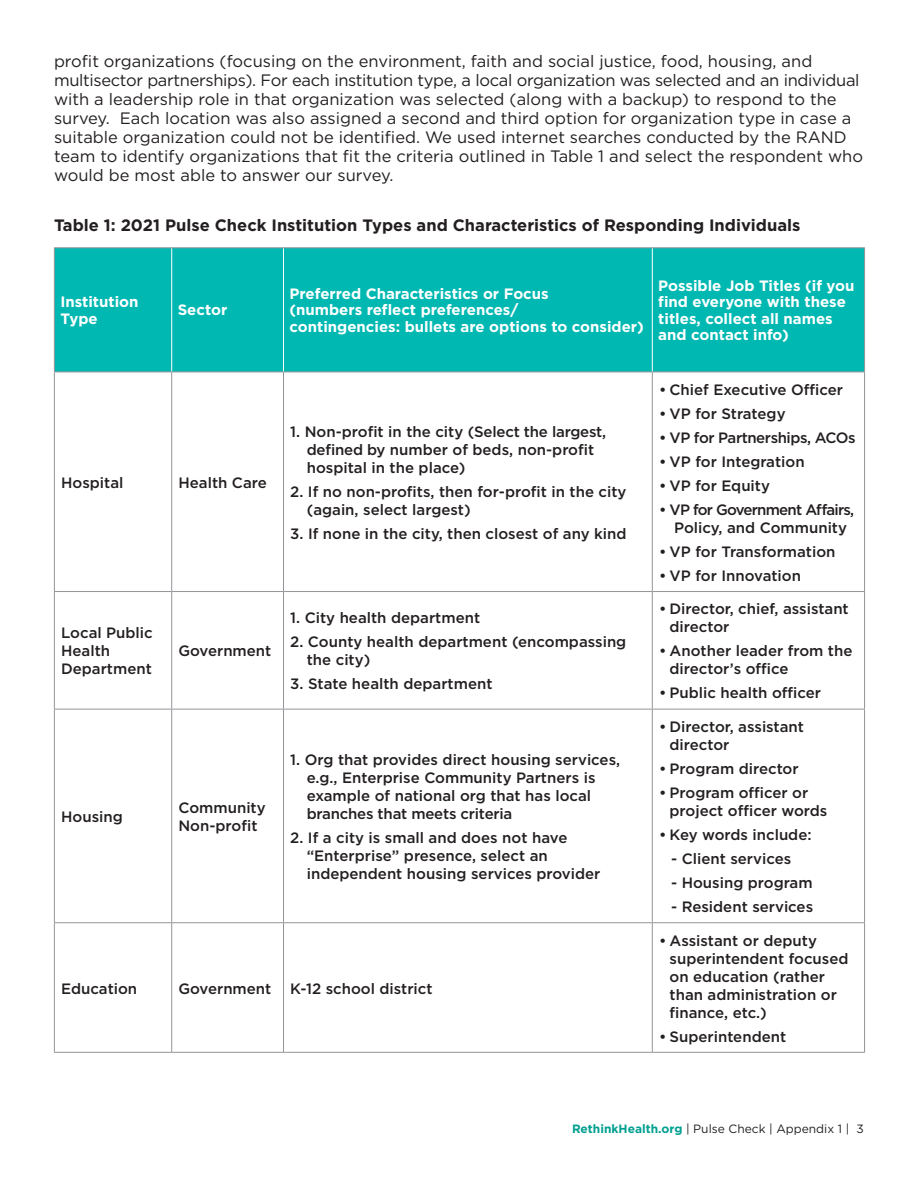
<style>
.page{position:relative;width:918px;height:1188px;background:#fff}
.page>*{position:absolute;margin:0;border:0;box-sizing:border-box;transform-origin:0 0}
.t1{font:16.5px/19px "Gotham";color:#231f20}
.t2{font:700 16.5px "Gotham";color:#231f20}
.Standard_Text{font:500 15px/18px "Gotham";color:#231f20}
.Header_Text{font:700 15px/16.5px "Gotham";color:#fff}
.Standard_Text-2{font:500 15px/18px "Gotham";letter-spacing:-.05em;color:#231f20;text-align:center}
.Standard_Text-3{font:500 15px "Gotham";letter-spacing:-.03em;color:#231f20}
.t3{font:12px "Gotham";color:#231f20}
.s1{font-weight:700;color:#009f90}
</style>
<div class="page">
<div style="left:55px;top:248px;width:809px;height:124px;background:#00b8b2"></div>
<hr style="left:171px;top:248px;width:1px;height:124px;background:#fff">
<hr style="left:283px;top:248px;width:1px;height:124px;background:#fff">
<hr style="left:652px;top:248px;width:1px;height:124px;background:#fff">
<hr style="left:171px;top:372px;width:1px;height:219px;background:#939598">
<hr style="left:283px;top:372px;width:1px;height:219px;background:#939598">
<hr style="left:652px;top:372px;width:1px;height:219px;background:#939598">
<hr style="left:54px;top:591px;width:118px;height:1px;background:#939598">
<hr style="left:172px;top:591px;width:112px;height:1px;background:#939598">
<hr style="left:171px;top:592px;width:1px;height:117px;background:#939598">
<hr style="left:284px;top:591px;width:368px;height:1px;background:#939598">
<hr style="left:283px;top:592px;width:1px;height:117px;background:#939598">
<hr style="left:652px;top:591px;width:213px;height:1px;background:#939598">
<hr style="left:652px;top:592px;width:1px;height:117px;background:#939598">
<hr style="left:54px;top:709px;width:118px;height:1px;background:#939598">
<hr style="left:172px;top:709px;width:112px;height:1px;background:#939598">
<hr style="left:171px;top:709px;width:1px;height:213px;background:#939598">
<hr style="left:284px;top:709px;width:368px;height:1px;background:#939598">
<hr style="left:283px;top:709px;width:1px;height:213px;background:#939598">
<hr style="left:652px;top:709px;width:213px;height:1px;background:#939598">
<hr style="left:652px;top:709px;width:1px;height:213px;background:#939598">
<hr style="left:54px;top:922px;width:118px;height:1px;background:#939598">
<hr style="left:172px;top:922px;width:112px;height:1px;background:#939598">
<hr style="left:171px;top:923px;width:1px;height:129px;background:#939598">
<hr style="left:284px;top:922px;width:368px;height:1px;background:#939598">
<hr style="left:283px;top:923px;width:1px;height:129px;background:#939598">
<hr style="left:652px;top:922px;width:213px;height:1px;background:#939598">
<hr style="left:652px;top:923px;width:1px;height:129px;background:#939598">
<hr style="left:54px;top:1052px;width:118px;height:1px;background:#939598">
<hr style="left:172px;top:1052px;width:112px;height:1px;background:#939598">
<hr style="left:284px;top:1052px;width:368px;height:1px;background:#939598">
<hr style="left:652px;top:1052px;width:213px;height:1px;background:#939598">
<hr style="left:54px;top:247px;width:118px;height:1px;background:#939598">
<hr style="left:54px;top:248px;width:1px;height:124px;background:#939598">
<hr style="left:172px;top:247px;width:112px;height:1px;background:#939598">
<hr style="left:284px;top:247px;width:368px;height:1px;background:#939598">
<hr style="left:652px;top:247px;width:213px;height:1px;background:#939598">
<hr style="left:864px;top:248px;width:1px;height:124px;background:#939598">
<hr style="left:54px;top:372px;width:118px;height:1px;background:#939598">
<hr style="left:54px;top:372px;width:1px;height:219px;background:#939598">
<hr style="left:172px;top:372px;width:112px;height:1px;background:#939598">
<hr style="left:284px;top:372px;width:368px;height:1px;background:#939598">
<hr style="left:652px;top:372px;width:213px;height:1px;background:#939598">
<hr style="left:864px;top:372px;width:1px;height:219px;background:#939598">
<hr style="left:54px;top:592px;width:1px;height:117px;background:#939598">
<hr style="left:864px;top:592px;width:1px;height:117px;background:#939598">
<hr style="left:54px;top:709px;width:1px;height:213px;background:#939598">
<hr style="left:864px;top:709px;width:1px;height:213px;background:#939598">
<hr style="left:54px;top:923px;width:1px;height:129px;background:#939598">
<hr style="left:864px;top:923px;width:1px;height:129px;background:#939598">
<p class="t1" style="left:54px;top:51px;width:811px">profit organizations (focusing on the environment, faith and social justice, food, housing, and multisector partnerships). For each institution type, a local organization was selected and an individual with a leadership role in that organization was selected (along with a backup) to respond to the survey. Each location was also assigned a second and third option for organization type in case a suitable organization could not be identified. We used internet searches conducted by the RAND team to identify organizations that fit the criteria outlined in Table 1 and select the respondent who would be most able to answer our survey.</p>
<p class="t2" style="left:54px;top:215px;width:748px">Table 1: 2021 Pulse Check Institution Types and Characteristics of Responding Individuals</p>
<p class="Header_Text" style="left:60px;top:293px;width:80px">Institution<br>Type</p>
<p class="Header_Text" style="left:178px;top:301px;width:51px">Sector</p>
<p class="Header_Text" style="left:290px;top:285px;width:261px">Preferred Characteristics or Focus</p>
<p class="Header_Text" style="left:290px;top:301px;width:230px">(numbers reflect preferences/</p>
<p class="Header_Text" style="left:290px;top:318px;width:356px">contingencies: bullets are options to consider)</p>
<p class="Header_Text" style="left:658px;top:277px;width:198px">Possible Job Titles (if you find everyone with these titles, collect all names and contact info)</p>
<p class="Standard_Text" style="left:61px;top:473px;width:64px">Hospital</p>
<p class="Standard_Text" style="left:178px;top:473px;width:90px">Health Care</p>
<p class="Standard_Text" style="left:307px;top:422px;width:301px;text-indent:-16px">1. Non-profit in the city (Select the largest, defined by number of beds, non-profit hospital in the place)</p>
<p class="Standard_Text" style="left:307px;top:482px;width:321px;text-indent:-16px">2. If no non-profits, then for-profit in the city (again, select largest)</p>
<p class="Standard_Text" style="left:290px;top:524px;width:338px">3. If none in the city, then closest of any kind</p>
<p class="Standard_Text" style="left:61px;top:624px;width:93px">Local Public<br>Health<br>Department</p>
<p class="Standard_Text" style="left:178px;top:642px;width:94px">Government</p>
<p class="Standard_Text" style="left:290px;top:609px;width:191px">1. City health department</p>
<p class="Standard_Text" style="left:307px;top:633px;width:321px;text-indent:-16px">2. County health department (encompassing the city)</p>
<p class="Standard_Text" style="left:290px;top:675px;width:204px">3. State health department</p>
<p class="Standard_Text" style="left:61px;top:807px;width:63px">Housing</p>
<p class="Standard_Text" style="left:178px;top:798px;width:89px">Community<br>Non-profit</p>
<p class="Standard_Text" style="left:307px;top:750px;width:315px;text-indent:-16px">1. Org that provides direct housing services, e.g., Enterprise Community Partners is example of national org that has local branches that meets criteria</p>
<p class="Standard_Text" style="left:307px;top:828px;width:295px;text-indent:-16px">2. If a city is small and does not have “Enterprise” presence, select an independent housing services provider</p>
<p class="Standard_Text" style="left:61px;top:979px;width:78px">Education</p>
<p class="Standard_Text" style="left:178px;top:979px;width:94px">Government</p>
<p class="Standard_Text" style="left:290px;top:979px;width:144px">K-12 school district</p>
<p class="Standard_Text" style="left:659px;top:380px;width:185px">• Chief Executive Officer</p>
<p class="Standard_Text" style="left:659px;top:404px;width:128px">• VP for Strategy</p>
<p class="Standard_Text-3" style="left:659px;top:428px;width:198px">• VP for Partnerships, ACOs</p>
<p class="Standard_Text" style="left:659px;top:452px;width:147px">• VP for Integration</p>
<p class="Standard_Text" style="left:659px;top:476px;width:112px">• VP for Equity</p>
<p class="Standard_Text-2" style="left:659px;top:500px;width:197px">• VP for Government Affairs,<br>Policy, and Community</p>
<p class="Standard_Text" style="left:659px;top:542px;width:178px">• VP for Transformation</p>
<p class="Standard_Text" style="left:659px;top:566px;width:143px">• VP for Innovation</p>
<p class="Standard_Text" style="left:670px;top:600px;width:181px;text-indent:-10px">• Director, chief, assistant director</p>
<p class="Standard_Text" style="left:670px;top:642px;width:184px;text-indent:-10px">• Another leader from the director’s office</p>
<p class="Standard_Text" style="left:659px;top:684px;width:163px">• Public health officer</p>
<p class="Standard_Text" style="left:670px;top:717px;width:136px;text-indent:-10px">• Director, assistant director</p>
<p class="Standard_Text" style="left:659px;top:759px;width:141px">• Program director</p>
<p class="Standard_Text" style="left:670px;top:783px;width:159px;text-indent:-10px">• Program officer or project officer words</p>
<p class="Standard_Text" style="left:659px;top:825px;width:154px">• Key words include:</p>
<p class="Standard_Text" style="left:671px;top:849px;width:122px">- Client services</p>
<p class="Standard_Text" style="left:671px;top:873px;width:143px">- Housing program</p>
<p class="Standard_Text" style="left:671px;top:897px;width:144px">- Resident services</p>
<p class="Standard_Text" style="left:670px;top:931px;width:180px;text-indent:-10px">• Assistant or deputy superintendent focused on education (rather than administration or finance, etc.)</p>
<p class="Standard_Text" style="left:659px;top:1027px;width:129px">• Superintendent</p>
<p class="t3" style="left:572px;top:1121px;width:293px"><span class="s1">RethinkHealth.org</span> | Pulse Check | Appendix 1 | 3</p>
</div>
